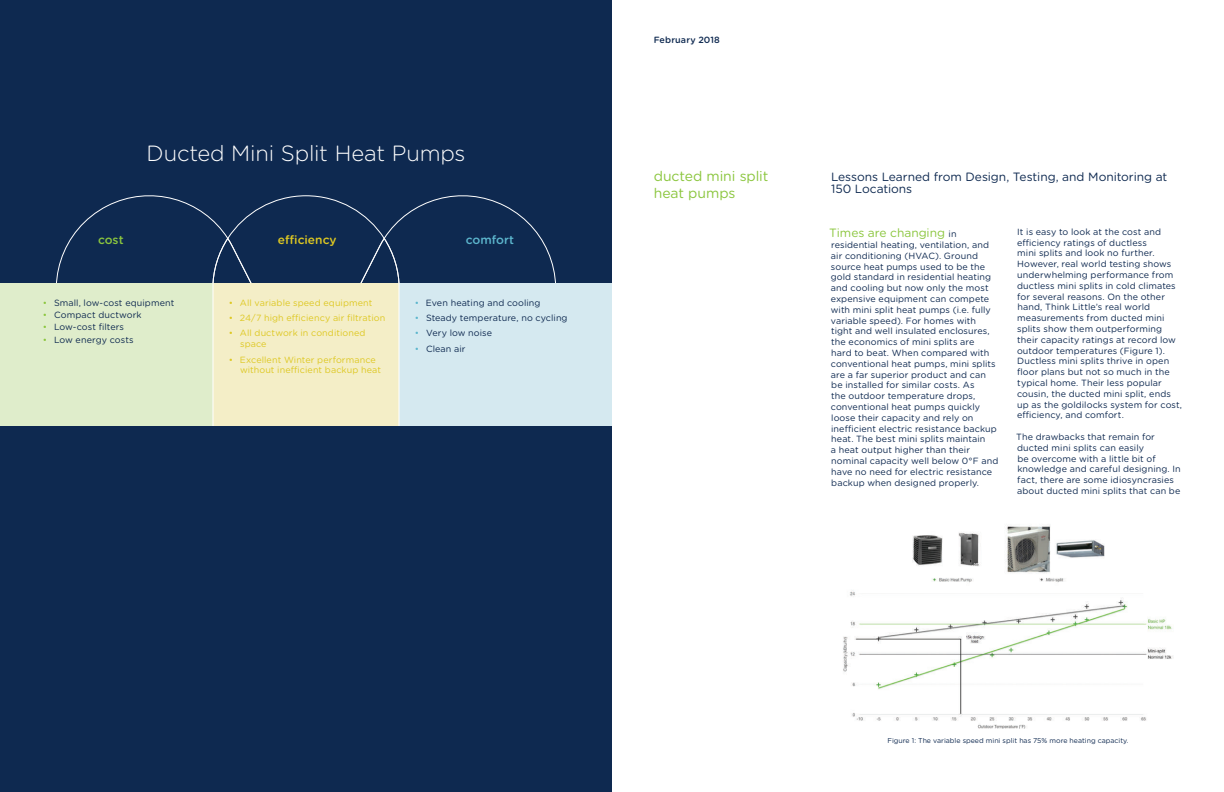
<style>
.page{position:relative;width:1224px;height:792px;background:#fff}
.page>*{position:absolute;margin:0;border:0;box-sizing:border-box;transform-origin:0 0}
.t1{font:300 22px "Gotham Rounded";letter-spacing:-.01em;color:#fff}
.t2{font:14px/16.8px "Gotham Rounded";letter-spacing:-.005em;color:#8bc63e}
.t3{font:12px/12px "Gotham Rounded";color:#0e2950}
.t4{font:12px "Gotham Rounded";letter-spacing:-.005em;color:#8bc63e}
.t5{font:500 12px "Gotham Rounded";color:#dec822}
.t6{font:500 12px "Gotham Rounded";color:#5cb6cd}
.t7{font:500 12px "Gotham Rounded";color:#8bc63e}
.t8{font:9px/10.8px "Gotham Rounded";letter-spacing:.01em;color:#0e2950}
.t9{font:9px/10.8px "Gotham Rounded";letter-spacing:.01em;color:#dec822}
.t10{font:500 9px "Gotham Rounded";letter-spacing:.015em;color:#0e2950}
.t11{font:7px "Gotham Rounded";color:#0e2950}
.s1{color:#8bc63e}
.s2{color:#5cb6cd}
.s3{font-size:9px;color:#0e2950}
</style>
<div class="page">
<div style="left:0;top:0;width:612px;height:283px;background:#0e2950"></div>
<svg style="left:228px;top:195px;width:156px;height:88px"></svg>
<svg style="left:384px;top:195px;width:172px;height:88px"></svg>
<svg style="left:56px;top:195px;width:172px;height:88px"></svg>
<div style="left:398px;top:283px;width:214px;height:189px;background:#d5e9f0"></div>
<div style="left:0;top:283px;width:213px;height:189px;background:#dfedcb"></div>
<div style="left:213px;top:283px;width:186px;height:189px;background:#f4eec7"></div>
<hr style="left:399px;top:283px;width:1px;height:237px;background:#fff">
<hr style="left:213px;top:283px;width:1px;height:237px;background:#fff">
<div style="left:0;top:426px;width:612px;height:366px;background:#0e2950"></div>
<img style="left:843px;top:525px;width:331px;height:204px">
<h1 class="t1" style="left:146px;top:139px;width:321px">Ducted Mini Split Heat Pumps</h1>
<h3 class="t7" style="left:98px;top:231px;width:27px">cost</h3>
<h3 class="t5" style="left:278px;top:231px;width:60px">efficiency</h3>
<h3 class="t6" style="left:466px;top:231px;width:50px">comfort</h3>
<p class="t8" style="left:43px;top:297px;width:133px"><span class="s1">•</span> Small, low-cost equipment</p>
<p class="t8" style="left:43px;top:309px;width:100px"><span class="s1">•</span> Compact ductwork</p>
<p class="t8" style="left:43px;top:322px;width:83px"><span class="s1">•</span> Low-cost filters</p>
<p class="t8" style="left:43px;top:334px;width:92px"><span class="s1">•</span> Low energy costs</p>
<p class="t9" style="left:229px;top:297px;width:145px">• All variable speed equipment</p>
<p class="t9" style="left:229px;top:312px;width:158px">• 24/7 high efficiency air filtration</p>
<p class="t9" style="left:240px;top:328px;width:127px;text-indent:-11px">• All ductwork in conditioned space</p>
<p class="t9" style="left:240px;top:354px;width:142px;text-indent:-11px">• Excellent Winter performance without inefficient backup heat</p>
<p class="t8" style="left:415px;top:297px;width:127px"><span class="s2">•</span> Even heating and cooling</p>
<p class="t8" style="left:415px;top:312px;width:154px"><span class="s2">•</span> Steady temperature, no cycling</p>
<p class="t8" style="left:415px;top:328px;width:79px"><span class="s2">•</span> Very low noise</p>
<p class="t8" style="left:415px;top:343px;width:52px"><span class="s2">•</span> Clean air</p>
<p class="t10" style="left:654px;top:34px;width:68px">February 2018</p>
<h2 class="t2" style="left:654px;top:167px;width:116px">ducted mini split heat pumps</h2>
<h3 class="t3" style="left:831px;top:170px;width:338px">Lessons Learned from Design, Testing, and Monitoring at<br>150 Locations</h3>
<h3 class="t4" style="left:829px;top:225px;width:129px">Times are changing <span class="s3">in</span></h3>
<p class="t8" style="left:831px;top:239px;width:169px">residential heating, ventilation, and air conditioning (HVAC). Ground source heat pumps used to be the gold standard in residential heating and cooling but now only the most expensive equipment can compete with mini split heat pumps (i.e. fully variable speed). For homes with tight and well insulated enclosures, the economics of mini splits are<br>hard to beat. When compared with conventional heat pumps, mini splits are a far superior product and can be installed for similar costs. As<br>the outdoor temperature drops, conventional heat pumps quickly loose their capacity and rely on inefficient electric resistance backup heat. The best mini splits maintain<br>a heat output higher than their nominal capacity well below 0°F and have no need for electric resistance backup when designed properly.</p>
<p class="t8" style="left:1017px;top:226px;width:167px">It is easy to look at the cost and efficiency ratings of ductless<br>mini splits and look no further.<br>However, real world testing shows underwhelming performance from ductless mini splits in cold climates for several reasons. On the other hand, Think Little’s real world measurements from ducted mini splits show them outperforming their capacity ratings at record low outdoor temperatures (Figure 1).<br>Ductless mini splits thrive in open floor plans but not so much in the typical home. Their less popular cousin, the ducted mini split, ends up as the goldilocks system for cost, efficiency, and comfort.</p>
<p class="t8" style="left:1016px;top:431px;width:166px">The drawbacks that remain for ducted mini splits can easily<br>be overcome with a little bit of knowledge and careful designing. In fact, there are some idiosyncrasies about ducted mini splits that can be</p>
<p class="t11" style="left:888px;top:736px;width:242px">Figure 1: The variable speed mini split has 75% more heating capacity.</p>
</div>
